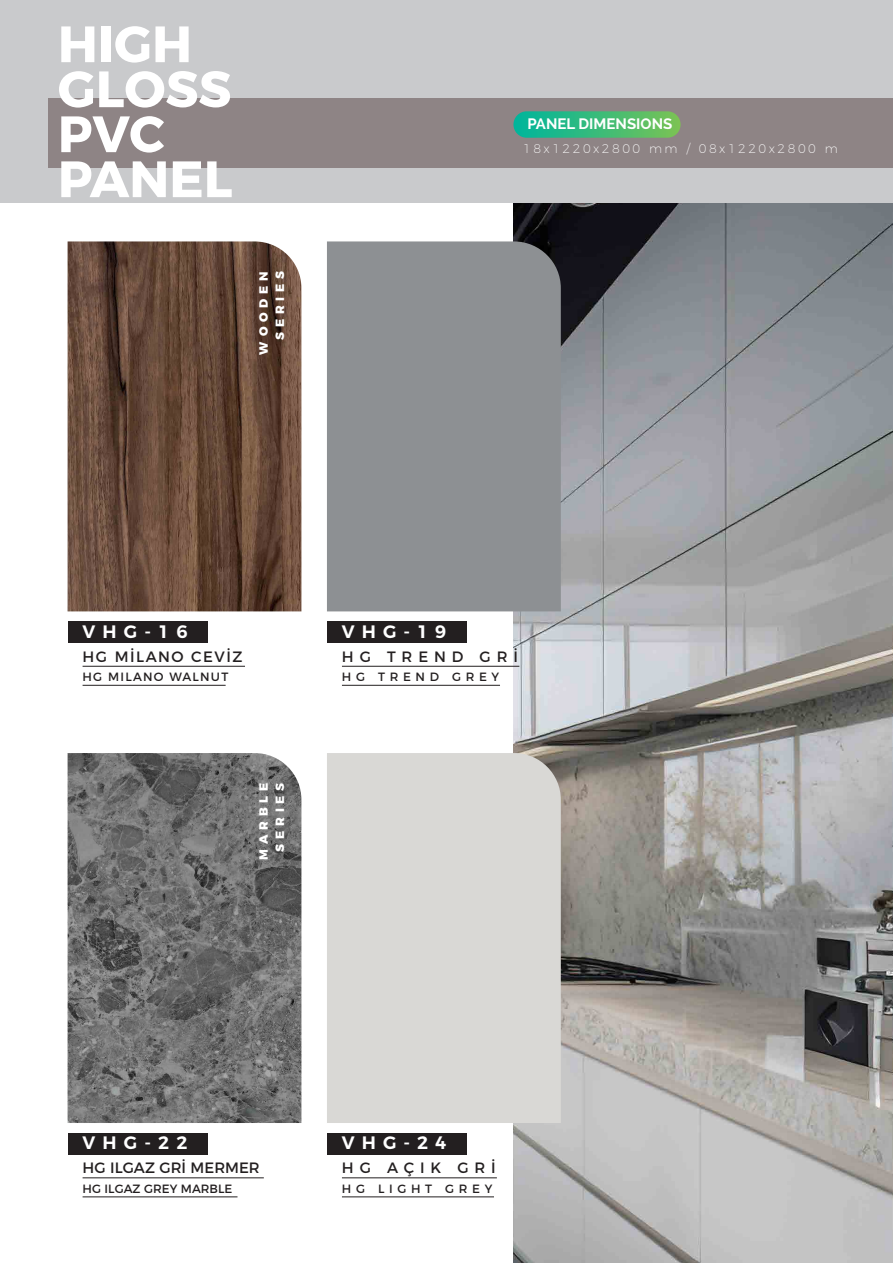
<style>
.page{position:relative;width:893px;height:1263px;background:#fff}
.page>*{position:absolute;margin:0;border:0;box-sizing:border-box;transform-origin:0 0}
.t1{font:700 51px/45px "Montserrat";color:#fff}
.t2{font:600 18px "Montserrat";letter-spacing:.395em;color:#fff}
.t3{font:15px "Montserrat";letter-spacing:.39em;color:#231f20}
.t4{font:15px "Montserrat";color:#231f20}
.t5{font:700 15px "Raleway";color:#fff}
.t6{font:15px "Montserrat";letter-spacing:.1em;color:#231f20}
.t7{font:200 12.45px "Montserrat";letter-spacing:.2em;color:#fff}
.t8{font:800 12px/16.5px "Montserrat";letter-spacing:.4em;color:#fff;text-align:right}
.t9{font:12px "Montserrat";letter-spacing:.39em;color:#231f20}
.t10{font:12px "Montserrat";color:#231f20}
.t11{font:12px "Montserrat";letter-spacing:.1em;color:#231f20}
</style>
<div class="page">
<img style="left:513px;top:203px;width:380px;height:1060px">
<div style="left:0;top:0;width:893px;height:203px;background:#c9cacc"></div>
<div style="left:48px;top:99px;width:845px;height:69px;background:#8e8485"></div>
<div style="left:513px;top:111px;width:168px;height:27px;background:linear-gradient(to right,#00b59d,#79c156);border-radius:13px"></div>
<div style="left:327px;top:753px;width:234px;height:370px;background:#d9d8d5"></div>
<div style="left:327px;top:1133px;width:140px;height:21px;background:#231f20"></div>
<hr style="left:342px;top:1177px;width:155px;height:1px;background:#231f20">
<hr style="left:342px;top:1196px;width:152px;height:1px;background:#231f20">
<div style="left:327px;top:241px;width:234px;height:370px;background:#8d9093"></div>
<div style="left:327px;top:621px;width:140px;height:22px;background:#231f20"></div>
<hr style="left:342px;top:666px;width:177px;height:1px;background:#231f20">
<hr style="left:342px;top:685px;width:158px;height:1px;background:#231f20">
<div style="left:68px;top:621px;width:139px;height:22px;background:#231f20"></div>
<hr style="left:83px;top:666px;width:162px;height:1px;background:#231f20">
<hr style="left:83px;top:685px;width:143px;height:1px;background:#231f20">
<img style="left:68px;top:241px;width:233px;height:370px">
<div style="left:68px;top:1133px;width:139px;height:21px;background:#231f20"></div>
<hr style="left:83px;top:1177px;width:181px;height:1px;background:#231f20">
<hr style="left:83px;top:1196px;width:154px;height:1px;background:#231f20">
<img style="left:68px;top:753px;width:233px;height:370px">
<h1 class="t1" style="left:58px;top:18px;width:176px">HIGH<br>GLOSS<br>PVC<br>PANEL</h1>
<p class="t8" style="left:254px;top:355px;width:85px;rotate:-90deg">WOODEN<br>SERIES</p>
<p class="t5" style="left:527px;top:115px;width:147px">PANEL DIMENSIONS</p>
<p class="t7" style="left:523px;top:139px;width:316px">18x1220x2800 mm / 08x1220x2800 m</p>
<h2 class="t2" style="left:83px;top:616px;width:107px">VHG-16</h2>
<p class="t6" style="left:83px;top:644px;width:161px">HG MİLANO CEVİZ</p>
<p class="t11" style="left:83px;top:667px;width:147px">HG MILANO WALNUT</p>
<p class="t8" style="left:254px;top:859px;width:78px;rotate:-90deg">MARBLE<br>SERIES</p>
<h2 class="t2" style="left:342px;top:616px;width:106px">VHG-19</h2>
<p class="t3" style="left:342px;top:644px;width:177px">HG TREND GRİ</p>
<p class="t9" style="left:342px;top:667px;width:159px">HG TREND GREY</p>
<h2 class="t2" style="left:83px;top:1128px;width:107px">VHG-22</h2>
<p class="t4" style="left:83px;top:1156px;width:179px">HG ILGAZ GRİ MERMER</p>
<p class="t10" style="left:83px;top:1179px;width:151px">HG ILGAZ GREY MARBLE</p>
<h2 class="t2" style="left:342px;top:1128px;width:106px">VHG-24</h2>
<p class="t3" style="left:342px;top:1156px;width:155px">HG AÇIK GRİ</p>
<p class="t9" style="left:342px;top:1179px;width:152px">HG LIGHT GREY</p>
</div>
